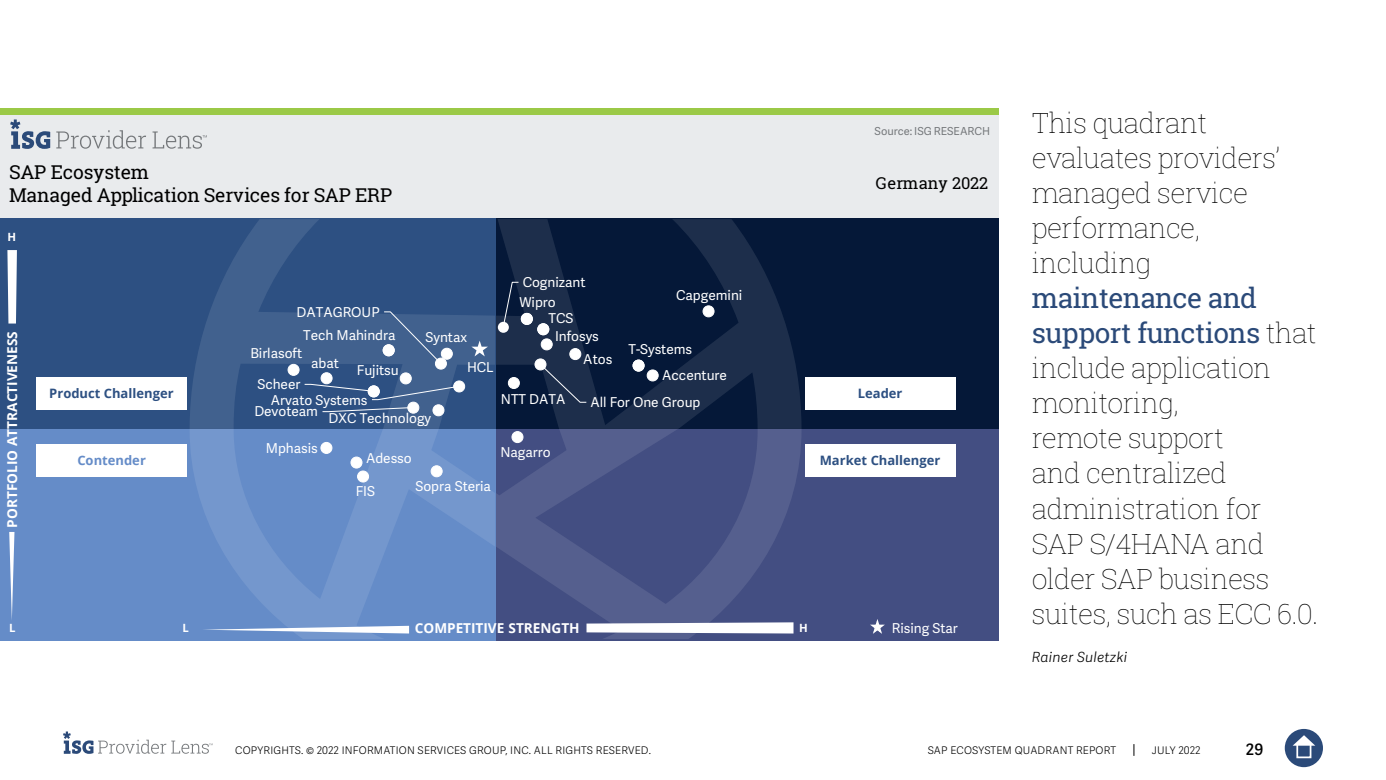
<style>
.page{position:relative;width:1386px;height:780px;background:#fff}
.page>*{position:absolute;margin:0;border:0;box-sizing:border-box;transform-origin:0 0}
.t1{font:100 28px/35px "Roboto Slab";letter-spacing:-.02em;color:#000}
.t2{font:19.25px/22.9px "Roboto Slab";letter-spacing:-.015em;color:#000}
.t3{font:16.45px "Roboto Slab";letter-spacing:-.005em;color:#000}
.t4{font:600 15.75px "Adelle Sans";color:#000}
.t5{font:italic 300 14px "Adelle Sans";letter-spacing:.02em;color:#000}
.t6{font:13.65px "Adelle Sans";letter-spacing:-.005em;color:#fff}
.t7{font:700 13.65px "Open Sans";color:#fff}
.t8{font:700 12.95px "Open Sans";color:#2d5082}
.t9{font:700 12.95px "Open Sans";color:#658cc8}
.t10{font:700 11.38px "Open Sans";color:#fff}
.t11{font:11.03px "Adelle Sans";color:#75787b}
.t12{font:300 10.5px "Adelle Sans";letter-spacing:.02em;color:#000}
.s1{font-weight:400;color:#2b4a79}
</style>
<div class="page">
<svg style="left:1133px;top:744px;width:1px;height:12px"></svg>
<div style="left:1285px;top:729px;width:38px;height:38px;background:#2b4a79;border-radius:50%"></div>
<svg style="left:1293px;top:735px;width:22px;height:10px"></svg>
<div style="left:1296px;top:743px;width:15px;height:15px;border:2px solid #fff"></div>
<svg style="left:63px;top:731px;width:150px;height:23px"></svg>
<div style="left:0;top:218px;width:503px;height:211px;background:#2d5082"></div>
<div style="left:496px;top:218px;width:503px;height:211px;background:#051838"></div>
<div style="left:0;top:429px;width:503px;height:211px;background:#658cc8"></div>
<div style="left:496px;top:429px;width:503px;height:211px;background:#434e82"></div>
<svg style="left:190px;top:428px;width:305px;height:211px"></svg>
<svg style="left:190px;top:219px;width:305px;height:209px"></svg>
<div style="left:0;top:115px;width:999px;height:103px;background:#e9ebed"></div>
<svg style="left:9px;top:532px;width:5px;height:88px"></svg>
<div style="left:36px;top:378px;width:151px;height:32px;background:#fff"></div>
<svg style="left:7px;top:250px;width:10px;height:73px"></svg>
<svg style="left:496px;top:428px;width:306px;height:211px"></svg>
<svg style="left:202px;top:626px;width:207px;height:7px"></svg>
<div style="left:36px;top:444px;width:151px;height:32px;background:#fff"></div>
<div style="left:805px;top:444px;width:150px;height:32px;background:#fff"></div>
<div style="left:805px;top:378px;width:150px;height:32px;background:#fff"></div>
<svg style="left:870px;top:619px;width:15px;height:15px"></svg>
<svg style="left:496px;top:219px;width:306px;height:209px"></svg>
<div style="left:321px;top:373px;width:11px;height:11px;background:#fff;border-radius:50%"></div>
<div style="left:321px;top:372px;width:11px;height:12px;border:1px solid #fff;border-radius:50%"></div>
<div style="left:647px;top:370px;width:11px;height:11px;background:#fff;border-radius:50%"></div>
<div style="left:647px;top:369px;width:12px;height:12px;border:1px solid #fff;border-radius:50%"></div>
<div style="left:351px;top:457px;width:11px;height:11px;background:#fff;border-radius:50%"></div>
<div style="left:351px;top:456px;width:11px;height:12px;border:1px solid #fff;border-radius:50%"></div>
<div style="left:535px;top:359px;width:11px;height:11px;background:#fff;border-radius:50%"></div>
<div style="left:535px;top:358px;width:11px;height:12px;border:1px solid #fff;border-radius:50%"></div>
<div style="left:454px;top:381px;width:11px;height:11px;background:#fff;border-radius:50%"></div>
<div style="left:453px;top:380px;width:12px;height:12px;border:1px solid #fff;border-radius:50%"></div>
<div style="left:570px;top:348px;width:11px;height:11px;background:#fff;border-radius:50%"></div>
<div style="left:569px;top:348px;width:12px;height:12px;border:1px solid #fff;border-radius:50%"></div>
<div style="left:288px;top:364px;width:11px;height:11px;background:#fff;border-radius:50%"></div>
<div style="left:288px;top:364px;width:11px;height:12px;border:1px solid #fff;border-radius:50%"></div>
<div style="left:703px;top:306px;width:11px;height:11px;background:#fff;border-radius:50%"></div>
<div style="left:703px;top:305px;width:11px;height:12px;border:1px solid #fff;border-radius:50%"></div>
<div style="left:498px;top:322px;width:11px;height:11px;background:#fff;border-radius:50%"></div>
<div style="left:435px;top:358px;width:11px;height:11px;background:#fff;border-radius:50%"></div>
<div style="left:435px;top:358px;width:12px;height:11px;border:1px solid #fff;border-radius:50%"></div>
<div style="left:408px;top:402px;width:11px;height:11px;background:#fff;border-radius:50%"></div>
<div style="left:407px;top:402px;width:12px;height:11px;border:1px solid #fff;border-radius:50%"></div>
<div style="left:433px;top:405px;width:11px;height:11px;background:#fff;border-radius:50%"></div>
<div style="left:433px;top:404px;width:11px;height:12px;border:1px solid #fff;border-radius:50%"></div>
<div style="left:358px;top:471px;width:11px;height:11px;background:#fff;border-radius:50%"></div>
<div style="left:357px;top:470px;width:12px;height:12px;border:1px solid #fff;border-radius:50%"></div>
<div style="left:400px;top:373px;width:11px;height:11px;background:#fff;border-radius:50%"></div>
<div style="left:400px;top:372px;width:12px;height:12px;border:1px solid #fff;border-radius:50%"></div>
<svg style="left:471px;top:340px;width:17px;height:16px"></svg>
<div style="left:541px;top:339px;width:11px;height:11px;background:#fff;border-radius:50%"></div>
<div style="left:541px;top:338px;width:12px;height:12px;border:1px solid #fff;border-radius:50%"></div>
<div style="left:321px;top:442px;width:11px;height:11px;background:#fff;border-radius:50%"></div>
<div style="left:321px;top:442px;width:11px;height:12px;border:1px solid #fff;border-radius:50%"></div>
<div style="left:512px;top:431px;width:11px;height:11px;background:#fff;border-radius:50%"></div>
<div style="left:512px;top:431px;width:11px;height:12px;border:1px solid #fff;border-radius:50%"></div>
<div style="left:508px;top:377px;width:11px;height:11px;background:#fff;border-radius:50%"></div>
<div style="left:508px;top:377px;width:12px;height:12px;border:1px solid #fff;border-radius:50%"></div>
<div style="left:431px;top:466px;width:11px;height:11px;background:#fff;border-radius:50%"></div>
<div style="left:431px;top:465px;width:12px;height:12px;border:1px solid #fff;border-radius:50%"></div>
<div style="left:538px;top:324px;width:11px;height:11px;background:#fff;border-radius:50%"></div>
<div style="left:537px;top:323px;width:12px;height:12px;border:1px solid #fff;border-radius:50%"></div>
<div style="left:633px;top:360px;width:11px;height:11px;background:#fff;border-radius:50%"></div>
<div style="left:633px;top:360px;width:11px;height:11px;border:1px solid #fff;border-radius:50%"></div>
<div style="left:521px;top:313px;width:11px;height:11px;background:#fff;border-radius:50%"></div>
<div style="left:521px;top:313px;width:12px;height:12px;border:1px solid #fff;border-radius:50%"></div>
<div style="left:441px;top:348px;width:11px;height:11px;background:#fff;border-radius:50%"></div>
<div style="left:441px;top:348px;width:12px;height:11px;border:1px solid #fff;border-radius:50%"></div>
<svg style="left:539px;top:363px;width:48px;height:40px"></svg>
<svg style="left:502px;top:281px;width:17px;height:47px"></svg>
<svg style="left:383px;top:311px;width:59px;height:53px;background:#4d6b95"></svg>
<svg style="left:322px;top:407px;width:92px;height:5px"></svg>
<svg style="left:304px;top:383px;width:156px;height:17px"></svg>
<div style="left:0;top:109px;width:999px;height:6px;background:#9bc947"></div>
<svg style="left:56px;top:130px;width:90px;height:19px"></svg>
<svg style="left:153px;top:131px;width:54px;height:18px"></svg>
<svg style="left:10px;top:119px;width:40px;height:30px"></svg>
<p class="t2" style="left:9px;top:160px;width:385px">SAP Ecosystem<br>Managed Application Services for SAP ERP</p>
<p class="t10" style="left:7px;top:229px;width:10px">H</p>
<p class="t6" style="left:297px;top:304px;width:85px">DATAGROUP</p>
<p class="t6" style="left:523px;top:274px;width:64px">Cognizant</p>
<p class="t6" style="left:519px;top:295px;width:38px">Wipro</p>
<p class="t6" style="left:549px;top:310px;width:26px">TCS</p>
<p class="t6" style="left:676px;top:287px;width:68px">Capgemini</p>
<p class="t11" style="left:875px;top:124px;width:117px">Source: ISG RESEARCH</p>
<p class="t3" style="left:876px;top:172px;width:114px">Germany 2022</p>
<p class="t7" style="left:3px;top:527px;width:198px;rotate:-90deg">PORTFOLIO ATTRACTIVENESS</p>
<p class="t8" style="left:49px;top:384px;width:126px">Product Challenger</p>
<p class="t6" style="left:303px;top:327px;width:94px">Tech Mahindra</p>
<p class="t6" style="left:426px;top:329px;width:43px">Syntax</p>
<p class="t6" style="left:250px;top:345px;width:53px">Birlasoft</p>
<p class="t6" style="left:257px;top:376px;width:44px">Scheer</p>
<p class="t6" style="left:311px;top:355px;width:29px">abat</p>
<p class="t6" style="left:357px;top:362px;width:43px">Fujitsu</p>
<p class="t6" style="left:467px;top:359px;width:28px">HCL</p>
<p class="t6" style="left:555px;top:328px;width:45px">Infosys</p>
<p class="t6" style="left:583px;top:351px;width:30px">Atos</p>
<p class="t6" style="left:628px;top:341px;width:65px">T-Systems</p>
<p class="t6" style="left:662px;top:367px;width:66px">Accenture</p>
<p class="t6" style="left:501px;top:391px;width:66px">NTT DATA</p>
<p class="t6" style="left:271px;top:392px;width:98px">Arvato Systems</p>
<p class="t6" style="left:590px;top:394px;width:112px">All For One Group</p>
<p class="t6" style="left:254px;top:403px;width:65px">Devoteam</p>
<p class="t6" style="left:329px;top:410px;width:104px">DXC Technology</p>
<p class="t8" style="left:858px;top:384px;width:46px">Leader</p>
<p class="t6" style="left:266px;top:440px;width:53px">Mphasis</p>
<p class="t6" style="left:500px;top:444px;width:52px">Nagarro</p>
<p class="t6" style="left:366px;top:450px;width:47px">Adesso</p>
<p class="t9" style="left:77px;top:451px;width:70px">Contender</p>
<p class="t8" style="left:820px;top:451px;width:122px">Market Challenger</p>
<p class="t6" style="left:356px;top:483px;width:21px">FIS</p>
<p class="t6" style="left:416px;top:478px;width:77px">Sopra Steria</p>
<p class="t10" style="left:9px;top:619px;width:8px">L</p>
<p class="t10" style="left:182px;top:620px;width:8px">L</p>
<p class="t6" style="left:892px;top:620px;width:68px">Rising Star</p>
<p class="t7" style="left:415px;top:618px;width:166px">COMPETITIVE STRENGTH</p>
<p class="t10" style="left:799px;top:620px;width:10px">H</p>
<p class="t1" style="left:1032px;top:105px;width:250px">This quadrant evaluates providers’ managed service performance, including</p>
<p class="t1" style="left:1032px;top:280px;width:288px"><span class="s1">maintenance and support functions</span> that include application monitoring,<br>remote support<br>and centralized administration for<br>SAP S/4HANA and older SAP business suites, such as ECC 6.0.</p>
<p class="t5" style="left:1032px;top:649px;width:97px">Rainer Suletzki</p>
<p class="t12" style="left:235px;top:744px;width:417px">COPYRIGHTS. © 2022 INFORMATION SERVICES GROUP, INC. ALL RIGHTS RESERVED.</p>
<p class="t12" style="left:928px;top:744px;width:190px">SAP ECOSYSTEM QUADRANT REPORT</p>
<p class="t12" style="left:1152px;top:744px;width:50px">JULY 2022</p>
<p class="t4" style="left:1246px;top:740px;width:19px">29</p>
</div>
